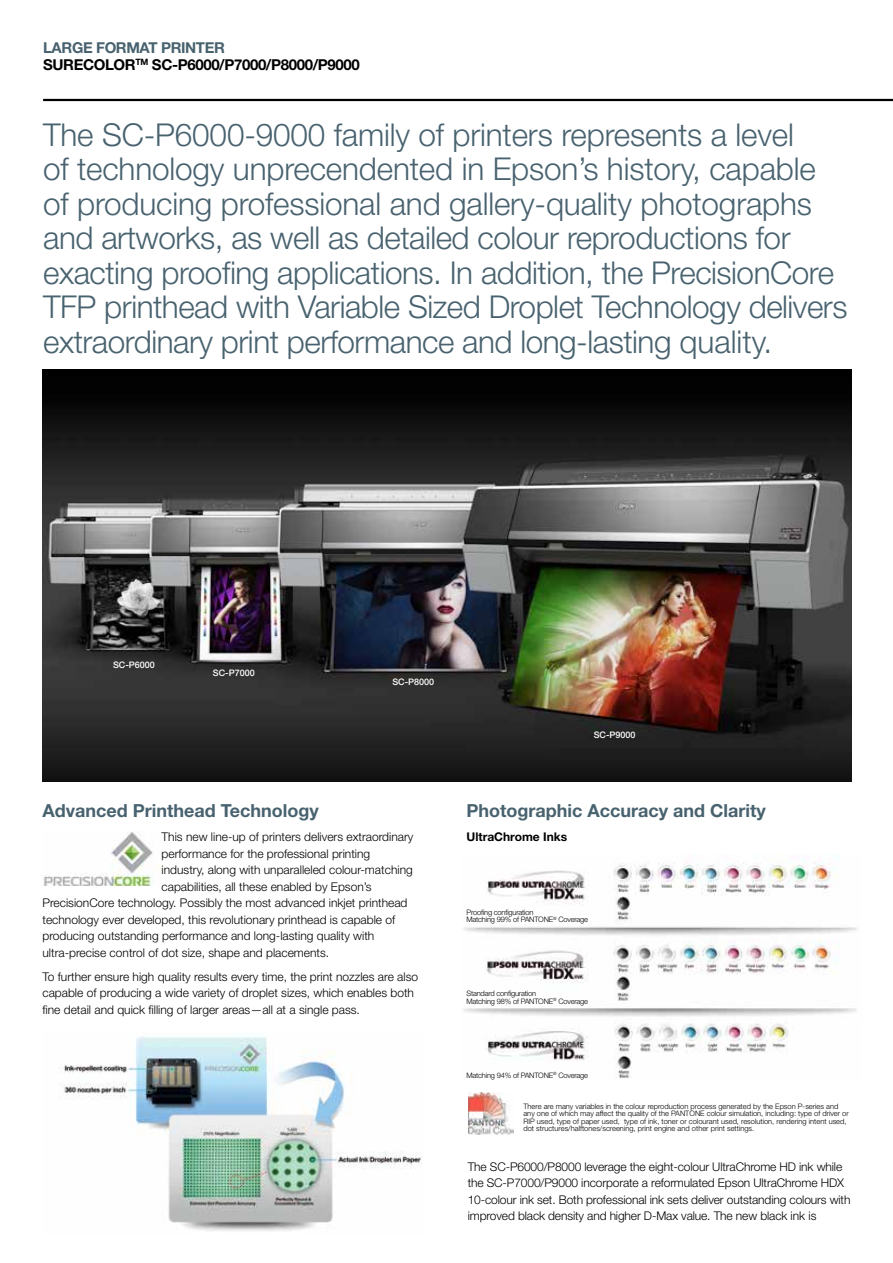
<style>
.page{position:relative;width:893px;height:1263px;background:#fff}
.page>*{position:absolute;margin:0;border:0;box-sizing:border-box;transform-origin:0 0}
.t1{font:300 31.5px/34.5px "Helvetica Neue LT Std";letter-spacing:-.015em;color:#48626f}
.t2{font:700 18px "Helvetica Neue LT Std";color:#48626f}
.t3{font:700 15px/16.5px "Helvetica Neue LT Std";letter-spacing:-.025em;color:#000}
.t4{font:300 12px/16.5px "Helvetica Neue LT Std";color:#000}
.t5{font:700 12px "Helvetica Neue LT Std";color:#000}
.t6{font:500 9px "Helvetica Neue LT Std";color:#fff}
.t7{font:300 7.5px/7.5px "Helvetica Neue LT Std";color:#000}
.t8{font:300 7.5px/7.5px "Helvetica Neue LT Std";letter-spacing:-.025em;color:#000}
.s1{color:#48626f}
</style>
<div class="page">
<img style="left:463px;top:857px;width:394px;height:222px">
<hr style="left:43px;top:99px;width:850px;height:2px;background:#000">
<img style="left:63px;top:1036px;width:358px;height:195px">
<img style="left:43px;top:832px;width:118px;height:53px">
<img style="left:468px;top:1092px;width:46px;height:42px">
<img style="left:43px;top:370px;width:808px;height:412px">
<p class="t3" style="left:43px;top:39px;width:318px"><span class="s1">LARGE FORMAT PRINTER<br></span>SURECOLOR<sup>TM</sup> SC-P6000/P7000/P8000/P9000</p>
<p class="t1" style="left:43px;top:117px;width:806px">The SC-P6000-9000 family of printers represents a level<br>of technology unprecendented in Epson’s history, capable of producing professional and gallery-quality photographs and artworks, as well as detailed colour reproductions for exacting proofing applications. In addition, the PrecisionCore TFP printhead with Variable Sized Droplet Technology delivers extraordinary print performance and long-lasting quality.</p>
<p class="t6" style="left:113px;top:660px;width:43px">SC-P6000</p>
<p class="t6" style="left:213px;top:668px;width:43px">SC-P7000</p>
<p class="t6" style="left:392px;top:677px;width:43px">SC-P8000</p>
<h2 class="t2" style="left:43px;top:800px;width:278px">Advanced Printhead Technology</h2>
<p class="t4" style="left:162px;top:828px;width:253px">This new line-up of printers delivers extraordinary</p>
<p class="t4" style="left:162px;top:845px;width:210px">performance for the professional printing</p>
<p class="t4" style="left:162px;top:861px;width:253px">industry, along with unparalleled colour-matching</p>
<p class="t4" style="left:162px;top:878px;width:212px">capabilities, all these enabled by Epson’s</p>
<p class="t4" style="left:43px;top:894px;width:366px">PrecisionCore technology. Possibly the most advanced inkjet printhead</p>
<p class="t4" style="left:43px;top:911px;width:354px">technology ever developed, this revolutionary printhead is capable of</p>
<p class="t4" style="left:43px;top:927px;width:333px">producing outstanding performance and long-lasting quality with</p>
<p class="t4" style="left:43px;top:944px;width:288px">ultra-precise control of dot size, shape and placements.</p>
<p class="t4" style="left:43px;top:968px;width:377px">To further ensure high quality results every time, the print nozzles are also capable of producing a wide variety of droplet sizes, which enables both fine detail and quick filling of larger areas—all at a single pass.</p>
<p class="t6" style="left:594px;top:729px;width:43px">SC-P9000</p>
<h2 class="t2" style="left:466px;top:800px;width:301px">Photographic Accuracy and Clarity</h2>
<p class="t5" style="left:466px;top:830px;width:102px">UltraChrome Inks</p>
<p class="t8" style="left:466px;top:908px;width:123px">Proofing configuration<br>Matching 99% of PANTONE<sup>®</sup> Coverage</p>
<p class="t8" style="left:466px;top:990px;width:123px">Standard configuration<br>Matching 98% of PANTONE<sup>®</sup> Coverage</p>
<p class="t8" style="left:466px;top:1071px;width:123px">Matching 94% of PANTONE<sup>®</sup> Coverage</p>
<p class="t7" style="left:523px;top:1102px;width:327px">There are many variables in the colour reproduction process generated by the Epson P-series and any one of which may affect the quality of the PANTONE colour simulation, including: type of driver or RIP used, type of paper used, type of ink, toner or colourant used, resolution, rendering intent used, dot structures/halftones/screening, print engine and other print settings.</p>
<p class="t4" style="left:468px;top:1158px;width:384px">The SC-P6000/P8000 leverage the eight-colour UltraChrome HD ink while the SC-P7000/P9000 incorporate a reformulated Epson UltraChrome HDX 10-colour ink set. Both professional ink sets deliver outstanding colours with improved black density and higher D-Max value. The new black ink is</p>
</div>
